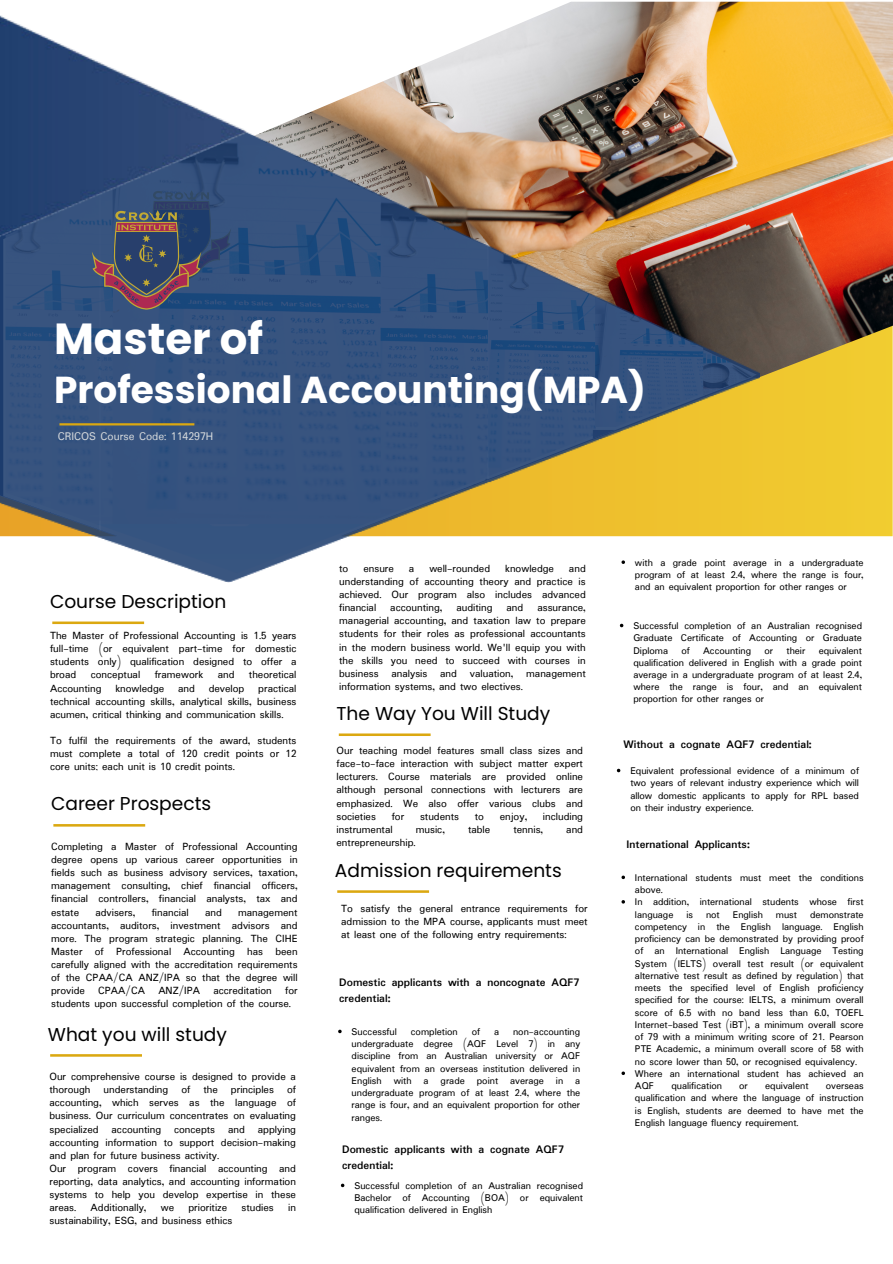
<style>
.page{position:relative;width:893px;height:1264px;background:#fff}
.page>*{position:absolute;margin:0;border:0;box-sizing:border-box;transform-origin:0 0}
.t1{font:700 43.5px "Poppins";color:#fff}
.t2{font:700 37.5px "Poppins";color:#fff}
.t3{font:18.6px "Poppins";color:#000}
.t4{font:700 12px/16px "Padauk";color:#000}
.t5{font:12px "Padauk";color:#d3d7da}
.t6{font:11.25px/13px "Padauk";color:#000;text-align:justify}
.t7{font:10.5px/12.3px "Padauk";color:#000;text-align:justify}
</style>
<div class="page">
<div style="left:759px;top:378px;width:133px;height:158px;background:#f0c92f"></div>
<img style="left:273px;top:2px;width:619px;height:376px">
<img style="left:0;top:128px;width:759px;height:455px">
<svg style="left:92px;top:255px;width:139px;height:54px;background:#4c4d6b"></svg>
<hr style="left:52px;top:621px;width:92px;height:3px;background:#dba810">
<hr style="left:53px;top:824px;width:92px;height:2px;background:#dba810">
<hr style="left:337px;top:890px;width:92px;height:2px;background:#dba810">
<svg style="left:616px;top:768px;width:4px;height:4px"></svg>
<hr style="left:50px;top:1054px;width:92px;height:2px;background:#dba810">
<hr style="left:339px;top:733px;width:91px;height:3px;background:#dba810">
<svg style="left:621px;top:875px;width:4px;height:4px"></svg>
<svg style="left:621px;top:900px;width:4px;height:3px"></svg>
<svg style="left:621px;top:1071px;width:4px;height:4px"></svg>
<svg style="left:341px;top:1183px;width:3px;height:4px"></svg>
<svg style="left:621px;top:560px;width:4px;height:4px"></svg>
<hr style="left:59px;top:423px;width:135px;height:2px;background:#dba810">
<img style="left:0;top:15px;width:254px;height:240px">
<p class="t1" style="left:54px;top:308px;width:211px">Master of</p>
<p class="t2" style="left:54px;top:364px;width:593px">Professional Accounting(MPA)</p>
<p class="t5" style="left:58px;top:428px;width:157px">CRICOS Course Code: 114297H</p>
<p class="t3" style="left:50px;top:588px;width:178px">Course Description</p>
<p class="t6" style="left:50px;top:629px;width:248px">The Master of Professional Accounting is 1.5 years full-time (or equivalent part-time for domestic students only) qualification designed to offer a broad</p>
<p class="t6" style="left:91px;top:669px;width:51px">conceptual</p>
<p class="t6" style="left:155px;top:669px;width:50px">framework</p>
<p class="t6" style="left:218px;top:669px;width:18px">and</p>
<p class="t6" style="left:50px;top:669px;width:248px;text-indent:199px">theoretical Accounting knowledge and develop practical technical accounting skills, analytical skills, business acumen, critical thinking and communication skills.</p>
<p class="t6" style="left:50px;top:734px;width:248px">To fulfil the requirements of the award, students must complete a total of 120 credit points or 12 core units; each unit is 10 credit points.</p>
<p class="t3" style="left:51px;top:790px;width:162px">Career Prospects</p>
<p class="t6" style="left:51px;top:840px;width:248px">Completing a Master of Professional Accounting degree opens up various career opportunities in fields such as business advisory services, taxation, management consulting, chief financial officers, financial controllers, financial analysts, tax and estate</p>
<p class="t6" style="left:95px;top:906px;width:41px">advisers,</p>
<p class="t6" style="left:152px;top:906px;width:39px">financial</p>
<p class="t6" style="left:205px;top:906px;width:18px">and</p>
<p class="t6" style="left:51px;top:906px;width:248px;text-indent:187px">management accountants, auditors, investment advisors and more. The program strategic planning. The CIHE Master of Professional Accounting has been carefully aligned with the accreditation requirements of the CPAA/CA ANZ/IPA so that the degree will provide CPAA/CA ANZ/IPA accreditation for students upon successful completion of the course.</p>
<p class="t3" style="left:48px;top:1020px;width:180px">What you will study</p>
<p class="t6" style="left:49px;top:1070px;width:248px">Our comprehensive course is designed to provide a thorough understanding of the principles of accounting, which serves as the language of business. Our curriculum concentrates on evaluating specialized accounting concepts and applying accounting information to support decision-making and plan for future business activity.</p>
<p class="t6" style="left:49px;top:1162px;width:248px">Our program covers financial accounting and reporting, data analytics, and accounting information systems to help you develop expertise in these areas.</p>
<p class="t6" style="left:91px;top:1201px;width:57px">Additionally,</p>
<p class="t6" style="left:161px;top:1201px;width:15px">we</p>
<p class="t6" style="left:188px;top:1201px;width:40px">prioritize</p>
<p class="t6" style="left:241px;top:1201px;width:34px">studies</p>
<p class="t6" style="left:288px;top:1201px;width:9px">in</p>
<p class="t6" style="left:49px;top:1214px;width:184px">sustainability, ESG, and business ethics</p>
<p class="t6" style="left:339px;top:562px;width:248px;text-indent:230px">and understanding of accounting theory and practice is achieved. Our program also includes advanced financial accounting,</p>
<p class="t6" style="left:339px;top:562px;width:11px">to</p>
<p class="t6" style="left:363px;top:562px;width:32px">ensure</p>
<p class="t6" style="left:409px;top:562px;width:7px">a</p>
<p class="t6" style="left:429px;top:562px;width:62px">well-rounded</p>
<p class="t6" style="left:505px;top:562px;width:50px">knowledge</p>
<p class="t6" style="left:456px;top:602px;width:38px">auditing</p>
<p class="t6" style="left:506px;top:602px;width:18px">and</p>
<p class="t6" style="left:339px;top:602px;width:248px;text-indent:198px">assurance, managerial accounting, and taxation law to prepare students for their roles as professional accountants in the modern business world. We'll equip you with the skills you need to succeed with courses in business analysis and valuation, management information systems, and two electives.</p>
<p class="t3" style="left:336px;top:700px;width:215px">The Way You Will Study</p>
<p class="t6" style="left:336px;top:744px;width:248px">Our teaching model features small class sizes and face-to-face interaction with subject matter expert lecturers. Course materials are provided online although personal connections with lecturers are emphasized. We also offer various clubs and societies</p>
<p class="t6" style="left:392px;top:810px;width:14px">for</p>
<p class="t6" style="left:420px;top:810px;width:41px">students</p>
<p class="t6" style="left:475px;top:810px;width:11px">to</p>
<p class="t6" style="left:499px;top:810px;width:29px">enjoy,</p>
<p class="t6" style="left:543px;top:810px;width:42px">including</p>
<p class="t6" style="left:336px;top:823px;width:58px">instrumental</p>
<p class="t6" style="left:416px;top:823px;width:31px">music,</p>
<p class="t6" style="left:468px;top:823px;width:24px">table</p>
<p class="t6" style="left:513px;top:823px;width:31px">tennis,</p>
<p class="t6" style="left:566px;top:823px;width:18px">and</p>
<p class="t6" style="left:336px;top:836px;width:81px">entrepreneurship.</p>
<p class="t3" style="left:335px;top:857px;width:228px">Admission requirements</p>
<p class="t6" style="left:341px;top:902px;width:248px">To satisfy the general entrance requirements for admission to the MPA course, applicants must meet at least one of the following entry requirements:</p>
<p class="t4" style="left:339px;top:974px;width:242px">Domestic applicants with a noncognate AQF7 credential:</p>
<p class="t7" style="left:351px;top:1026px;width:47px">Successful</p>
<p class="t7" style="left:411px;top:1026px;width:48px">completion</p>
<p class="t7" style="left:471px;top:1026px;width:10px">of</p>
<p class="t7" style="left:494px;top:1026px;width:7px">a</p>
<p class="t7" style="left:351px;top:1026px;width:230px;text-indent:161px">non-accounting undergraduate degree (AQF Level 7) in any discipline from an Australian university or AQF equivalent from an overseas institution delivered in English with a grade point average in a undergraduate program of at least 2.4, where the range is four, and an equivalent proportion for other ranges.</p>
<p class="t4" style="left:342px;top:1142px;width:223px">Domestic applicants with a cognate AQF7 credential:</p>
<p class="t7" style="left:354px;top:1180px;width:230px">Successful completion of an Australian recognised Bachelor of Accounting (BOA) or equivalent qualification delivered in English</p>
<p class="t7" style="left:635px;top:557px;width:230px">with a grade point average in a undergraduate program of at least 2.4, where the range is four, and an equivalent proportion for other ranges or</p>
<p class="t7" style="left:633px;top:620px;width:230px">Successful completion of an Australian recognised Graduate Certificate of Accounting or Graduate Diploma</p>
<p class="t7" style="left:681px;top:644px;width:10px">of</p>
<p class="t7" style="left:703px;top:644px;width:50px">Accounting</p>
<p class="t7" style="left:764px;top:644px;width:10px">or</p>
<p class="t7" style="left:786px;top:644px;width:20px">their</p>
<p class="t7" style="left:633px;top:644px;width:230px;text-indent:185px">equivalent qualification delivered in English with a grade point average in a undergraduate program of at least 2.4, where the range is four, and an equivalent proportion for other ranges or</p>
<p class="t4" style="left:623px;top:737px;width:190px">Without a cognate AQF7 credential:</p>
<p class="t7" style="left:630px;top:765px;width:230px">Equivalent professional evidence of a minimum of two years of relevant industry experience which will allow domestic applicants to apply for RPL based on their industry experience.</p>
<p class="t4" style="left:626px;top:837px;width:125px">International Applicants:</p>
<p class="t7" style="left:635px;top:872px;width:230px">International students must meet the conditions above.</p>
<p class="t7" style="left:635px;top:896px;width:230px">In addition, international students whose first language is not English must demonstrate competency in the English language. English proficiency can be demonstrated by providing proof of an International English Language Testing System (IELTS) overall test result (or equivalent alternative test result as defined by regulation) that meets the specified level of English proficiency specified for the course: IELTS, a minimum overall score of 6.5 with no band less than 6.0, TOEFL Internet-based Test (iBT), a minimum overall score of 79 with a minimum writing score of 21. Pearson PTE Academic, a minimum overall score of 58 with no score lower than 50, or recognised equivalency.</p>
<p class="t7" style="left:635px;top:1067px;width:230px">Where an international student has achieved an<br>AQF</p>
<p class="t7" style="left:671px;top:1080px;width:52px">qualification</p>
<p class="t7" style="left:739px;top:1080px;width:10px">or</p>
<p class="t7" style="left:765px;top:1080px;width:45px">equivalent</p>
<p class="t7" style="left:635px;top:1080px;width:230px;text-indent:191px">overseas qualification and where the language of instruction is English, students are deemed to have met the English language fluency requirement.</p>
</div>
